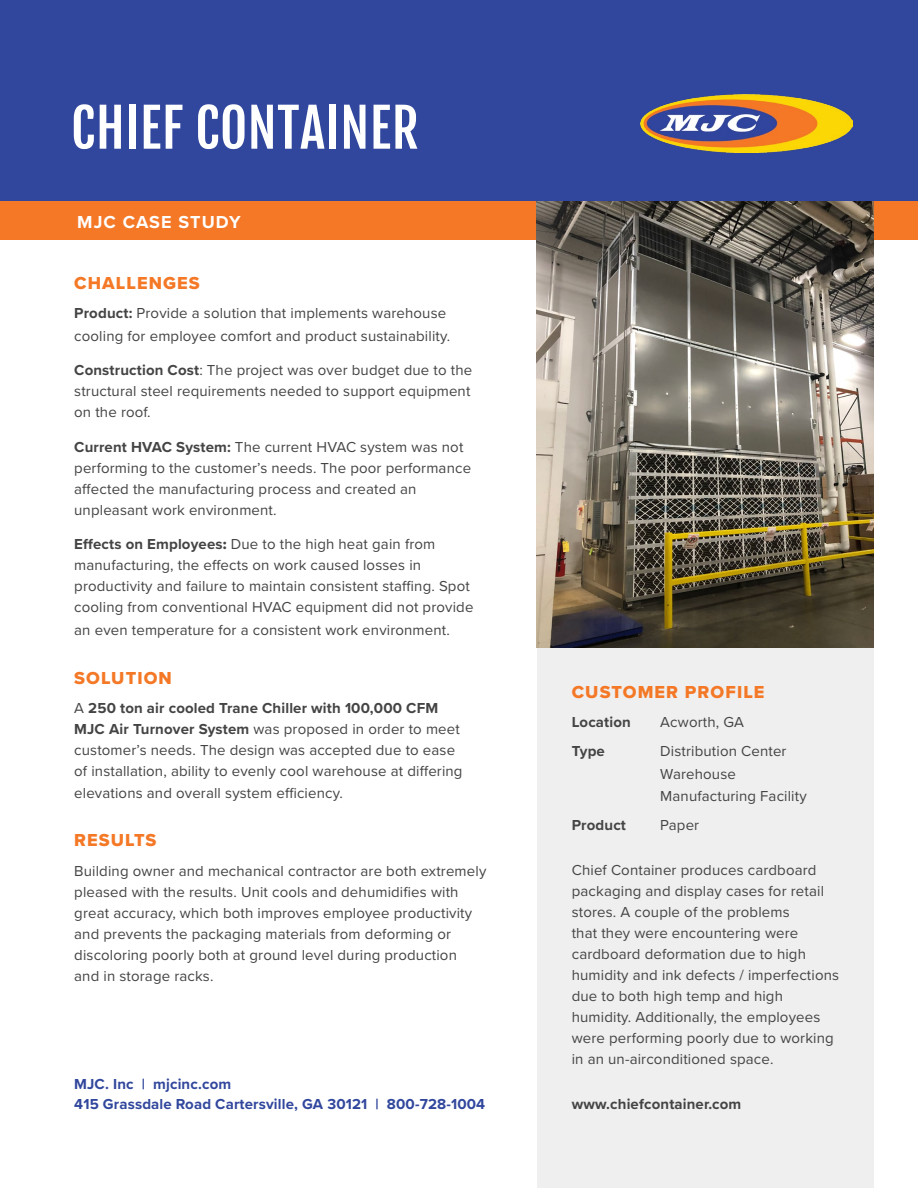
<style>
.page{position:relative;width:918px;height:1188px;background:#fff}
.page>*{position:absolute;margin:0;border:0;box-sizing:border-box;transform-origin:0 0}
.t1{font:52.8px "Fjalla One";letter-spacing:.01em;color:#fff}
.t2{font:18px "Proxima Nova Extrabld";letter-spacing:.06em;color:#f47826}
.t3{font:700 18px "Proxima Nova";letter-spacing:.06em;color:#fff}
.t4{font:15px/21px "Proxima Nova";letter-spacing:.01em;color:#444}
.t5{font:700 15px/20.2px "Proxima Nova";letter-spacing:.01em;color:#31479d}
.t6{font:700 15px "Proxima Nova";letter-spacing:.01em;color:#444}
.s1{font-weight:700}
.s2{font-family:"Proxima Nova Extrabld"}
</style>
<div class="page">
<div style="left:537px;top:379px;width:336px;height:809px;background:#efeff0"></div>
<div style="left:0;top:0;width:918px;height:239px;background:#31479d"></div>
<img style="left:640px;top:95px;width:212px;height:57px">
<div style="left:0;top:202px;width:918px;height:38px;background:#f47826"></div>
<img style="left:537px;top:202px;width:336px;height:446px">
<h1 class="t1" style="left:71px;top:95px;width:349px">CHIEF CONTAINER</h1>
<p class="t3" style="left:77px;top:208px;width:165px">MJC CASE STUDY</p>
<p class="t2" style="left:74px;top:270px;width:127px">CHALLENGES</p>
<p class="t4" style="left:74px;top:301px;width:377px;line-height:22.5px"><span class="s1">Product:</span> Provide a solution that implements warehouse cooling for employee comfort and product sustainability.</p>
<p class="t4" style="left:74px;top:359px;width:400px"><span class="s1">Construction Cost</span>: The project was over budget due to the structural steel requirements needed to support equipment on the roof.</p>
<p class="t4" style="left:74px;top:436px;width:398px"><span class="s1">Current HVAC System:</span> The current HVAC system was not performing to the customer’s needs. The poor performance affected the manufacturing process and created an unpleasant work environment.</p>
<p class="t4" style="left:74px;top:533px;width:401px"><span class="s1">Effects on Employees</span><span class="s2">:</span> Due to the high heat gain from manufacturing, the effects on work caused losses in productivity and failure to maintain consistent staffing. Spot cooling from conventional HVAC equipment did not provide</p>
<p class="t4" style="left:74px;top:619px;width:377px">an even temperature for a consistent work environment.</p>
<p class="t2" style="left:74px;top:664px;width:99px">SOLUTION</p>
<p class="t4" style="left:74px;top:697px;width:390px">A <span class="s1">250 ton air cooled Trane Chiller with 100,000 CFM MJC Air Turnover System</span> was proposed in order to meet customer’s needs. The design was accepted due to ease of installation, ability to evenly cool warehouse at differing elevations and overall system efficiency.</p>
<p class="t2" style="left:74px;top:827px;width:84px">RESULTS</p>
<p class="t4" style="left:74px;top:859px;width:414px">Building owner and mechanical contractor are both extremely pleased with the results. Unit cools and dehumidifies with great accuracy, which both improves employee productivity and prevents the packaging materials from deforming or discoloring poorly both at ground level during production<br>and in storage racks.</p>
<p class="t5" style="left:74px;top:1074px;width:413px">MJC. Inc | mjcinc.com<br>415 Grassdale Road Cartersville, GA 30121 | 800-728-1004</p>
<p class="t2" style="left:572px;top:678px;width:194px">CUSTOMER PROFILE</p>
<p class="t6" style="left:572px;top:711px;width:61px">Location</p>
<p class="t4" style="left:660px;top:711px;width:85px">Acworth, GA</p>
<p class="t6" style="left:572px;top:740px;width:35px">Type</p>
<p class="t4" style="left:660px;top:739px;width:148px;line-height:22.5px">Distribution Center<br>Warehouse<br>Manufacturing Facility</p>
<p class="t6" style="left:572px;top:814px;width:56px">Product</p>
<p class="t4" style="left:660px;top:814px;width:41px">Paper</p>
<p class="t4" style="left:572px;top:859px;width:269px">Chief Container produces cardboard packaging and display cases for retail stores. A couple of the problems<br>that they were encountering were cardboard deformation due to high humidity and ink defects / imperfections due to both high temp and high humidity. Additionally, the employees were performing poorly due to working in an un-airconditioned space.</p>
<p class="t6" style="left:572px;top:1093px;width:171px">www.chiefcontainer.com</p>
</div>
